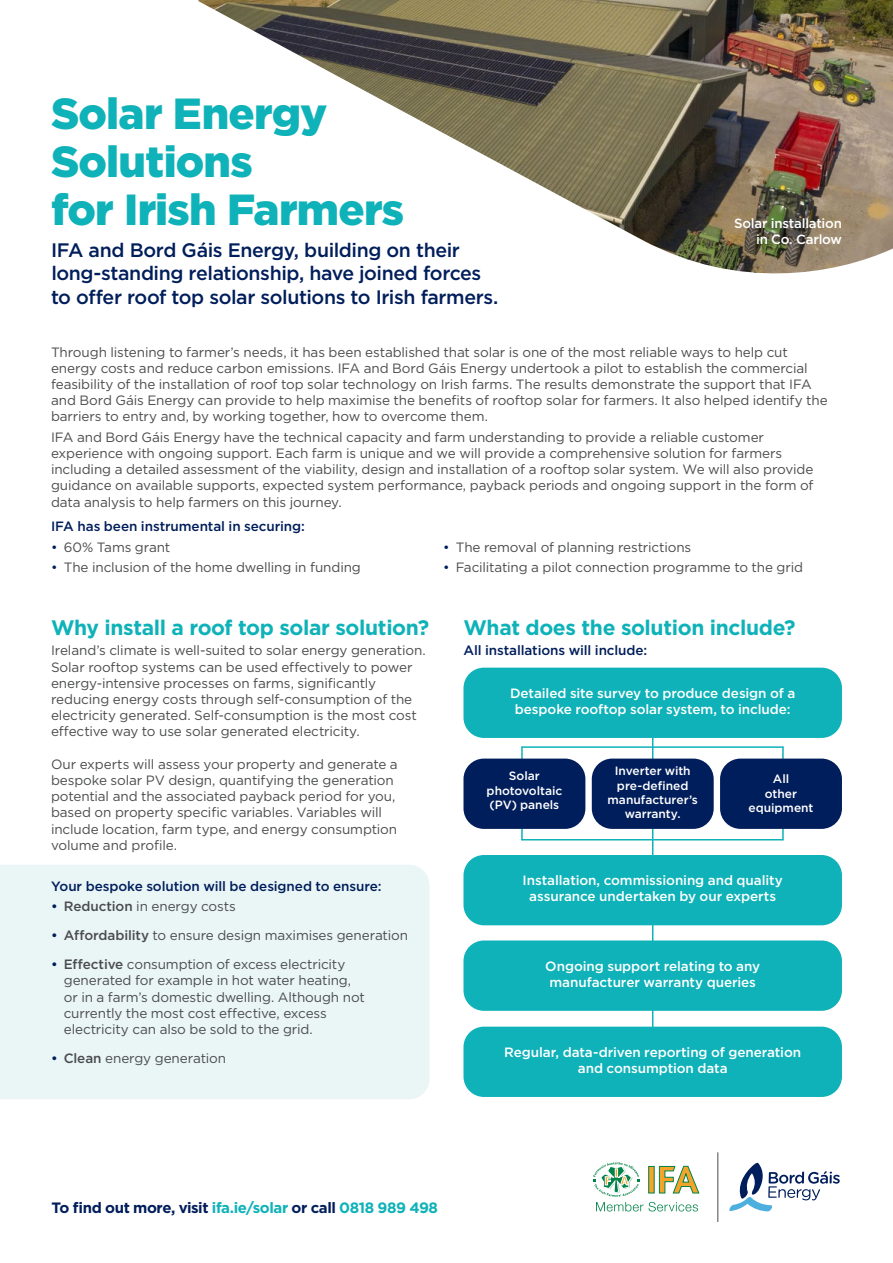
<style>
.page{position:relative;width:893px;height:1263px;background:#fff}
.page>*{position:absolute;margin:0;border:0;box-sizing:border-box;transform-origin:0 0}
.t1{font:900 43.5px/47.8px "Gotham";letter-spacing:-.02em;color:#0eb2b8}
.IFA_Solar_SubHeader{font:700 21px "Gotham";letter-spacing:-.02em;color:#0eb2b8}
.t2{font:500 19.5px/23.4px "Gotham";letter-spacing:-.02em;color:#001e5b}
.t3{font:700 15px "Gotham";letter-spacing:-.03em;color:#001e5b}
.IFA_Solar_Bodycopy{font:13.5px/16.2px "Gotham";letter-spacing:-.01em;color:#4b4c4d}
.IFA_Solar_Bodycopy-2{font:500 13.5px/16.2px "Gotham";letter-spacing:-.005em;color:#fff;text-align:center}
.IFA_Solar_Bodycopy-3{font:500 13.5px "Gotham";letter-spacing:-.005em;color:#001e5b}
.t4{font:500 13.35px/15.6px "Gotham";letter-spacing:-.02em;color:#fff;text-align:right}
.IFA_Solar_Bodycopy-4{font:500 12px/14.4px "Gotham";color:#fff;text-align:center}
.s1{color:#001e5b}
.s2{font-weight:500;color:#001e5b}
.s3{font-weight:500}
.s4{color:#0eb2b8}
</style>
<div class="page">
<div style="left:0;top:865px;width:429px;height:234px;background:#eaf5f6"></div>
<img style="left:198px;top:0;width:695px;height:274px">
<svg style="left:593px;top:1162px;width:106px;height:49px"></svg>
<hr style="left:717px;top:1152px;width:1px;height:70px;background:#4b4c4d">
<svg style="left:729px;top:1163px;width:111px;height:48px"></svg>
<hr style="left:652px;top:821px;width:1px;height:259px;background:#0eb2b8">
<hr style="left:652px;top:706px;width:1px;height:106px;background:#0eb2b8">
<hr style="left:521px;top:747px;width:2px;height:47px;background:#0eb2b8">
<hr style="left:782px;top:747px;width:2px;height:47px;background:#0eb2b8">
<hr style="left:522px;top:746px;width:261px;height:2px;background:#0eb2b8">
<hr style="left:521px;top:792px;width:2px;height:48px;background:#0eb2b8">
<hr style="left:782px;top:792px;width:2px;height:48px;background:#0eb2b8">
<hr style="left:522px;top:839px;width:261px;height:1px;background:#0eb2b8">
<div style="left:463px;top:668px;width:379px;height:70px;background:#0eb2b8;border-radius:20px"></div>
<div style="left:463px;top:940px;width:379px;height:71px;background:#0eb2b8;border-radius:20px"></div>
<div style="left:463px;top:855px;width:379px;height:70px;background:#0eb2b8;border-radius:20px"></div>
<div style="left:463px;top:1027px;width:379px;height:70px;background:#0eb2b8;border-radius:20px"></div>
<div style="left:463px;top:758px;width:122px;height:71px;background:#001e5b;border-radius:20px"></div>
<div style="left:592px;top:758px;width:122px;height:71px;background:#001e5b;border-radius:20px"></div>
<div style="left:720px;top:758px;width:122px;height:71px;background:#001e5b;border-radius:20px"></div>
<p class="t1" style="left:51px;top:89px;width:355px">Solar Energy<br>Solutions<br>for Irish Farmers</p>
<p class="t2" style="left:51px;top:238px;width:449px">IFA and Bord Gáis Energy, building on their long-standing relationship, have joined forces to offer roof top solar solutions to Irish farmers.</p>
<p class="t4" style="left:734px;top:215px;width:109px">Solar installation in Co. Carlow</p>
<p class="IFA_Solar_Bodycopy" style="left:51px;top:343px;width:778px">Through listening to farmer’s needs, it has been established that solar is one of the most reliable ways to help cut energy costs and reduce carbon emissions. IFA and Bord Gáis Energy undertook a pilot to establish the commercial feasibility of the installation of roof top solar technology on Irish farms. The results demonstrate the support that IFA and Bord Gáis Energy can provide to help maximise the benefits of rooftop solar for farmers. It also helped identify the barriers to entry and, by working together, how to overcome them.</p>
<p class="IFA_Solar_Bodycopy" style="left:51px;top:429px;width:764px">IFA and Bord Gáis Energy have the technical capacity and farm understanding to provide a reliable customer experience with ongoing support. Each farm is unique and we will provide a comprehensive solution for farmers including a detailed assessment of the viability, design and installation of a rooftop solar system. We will also provide guidance on available supports, expected system performance, payback periods and ongoing support in the form of data analysis to help farmers on this journey.</p>
<p class="IFA_Solar_Bodycopy-3" style="left:51px;top:519px;width:255px">IFA has been instrumental in securing:</p>
<p class="IFA_Solar_Bodycopy" style="left:51px;top:539px;width:121px"><span class="s1">•</span> 60% Tams grant</p>
<p class="IFA_Solar_Bodycopy" style="left:51px;top:559px;width:311px"><span class="s1">•</span> The inclusion of the home dwelling in funding</p>
<p class="IFA_Solar_Bodycopy" style="left:443px;top:539px;width:250px"><span class="s1">•</span> The removal of planning restrictions</p>
<p class="IFA_Solar_Bodycopy" style="left:443px;top:559px;width:362px"><span class="s1">•</span> Facilitating a pilot connection programme to the grid</p>
<p class="IFA_Solar_SubHeader" style="left:51px;top:615px;width:380px">Why install a roof top solar solution?</p>
<p class="IFA_Solar_Bodycopy" style="left:51px;top:642px;width:376px">Ireland’s climate is well-suited to solar energy generation.<br>Solar rooftop systems can be used effectively to power energy-intensive processes on farms, significantly reducing energy costs through self-consumption of the electricity generated. Self-consumption is the most cost effective way to use solar generated electricity.</p>
<p class="IFA_Solar_Bodycopy" style="left:51px;top:756px;width:348px">Our experts will assess your property and generate a bespoke solar PV design, quantifying the generation potential and the associated payback period for you, based on property specific variables. Variables will include location, farm type, and energy consumption volume and profile.</p>
<p class="IFA_Solar_Bodycopy-3" style="left:51px;top:878px;width:332px">Your bespoke solution will be designed to ensure:</p>
<p class="IFA_Solar_Bodycopy" style="left:51px;top:898px;width:186px"><span class="s2">•</span> <span class="s3">Reduction</span> in energy costs</p>
<p class="IFA_Solar_Bodycopy" style="left:51px;top:927px;width:359px"><span class="s2">•</span> <span class="s3">Affordability</span> to ensure design maximises generation</p>
<p class="IFA_Solar_Bodycopy" style="left:64px;top:956px;width:303px;text-indent:-13px"><span class="s2">•</span> <span class="s3">Effective</span> consumption of excess electricity generated for example in hot water heating, or in a farm’s domestic dwelling. Although not currently the most cost effective, excess electricity can also be sold to the grid.</p>
<p class="IFA_Solar_Bodycopy" style="left:51px;top:1050px;width:177px"><span class="s2">•</span> <span class="s3">Clean</span> energy generation</p>
<p class="IFA_Solar_SubHeader" style="left:463px;top:615px;width:334px">What does the solution include?</p>
<p class="IFA_Solar_Bodycopy-3" style="left:463px;top:643px;width:185px">All installations will include:</p>
<p class="IFA_Solar_Bodycopy-2" style="left:510px;top:685px;width:287px">Detailed site survey to produce design of a bespoke rooftop solar system, to include:</p>
<p class="IFA_Solar_Bodycopy-4" style="left:487px;top:769px;width:77px">Solar photovoltaic (PV) panels</p>
<p class="IFA_Solar_Bodycopy-4" style="left:607px;top:763px;width:92px">Inverter with pre-defined manufacturer’s warranty.</p>
<p class="IFA_Solar_Bodycopy-4" style="left:748px;top:771px;width:67px">All<br>other equipment</p>
<p class="IFA_Solar_Bodycopy-2" style="left:523px;top:872px;width:262px">Installation, commissioning and quality assurance undertaken by our experts</p>
<p class="IFA_Solar_Bodycopy-2" style="left:545px;top:957px;width:216px">Ongoing support relating to any manufacturer warranty queries</p>
<p class="IFA_Solar_Bodycopy-2" style="left:504px;top:1043px;width:298px">Regular, data-driven reporting of generation and consumption data</p>
<p class="t3" style="left:52px;top:1198px;width:388px">To find out more, visit <span class="s4">ifa.ie/solar</span> or call <span class="s4">0818 989 498</span></p>
</div>
